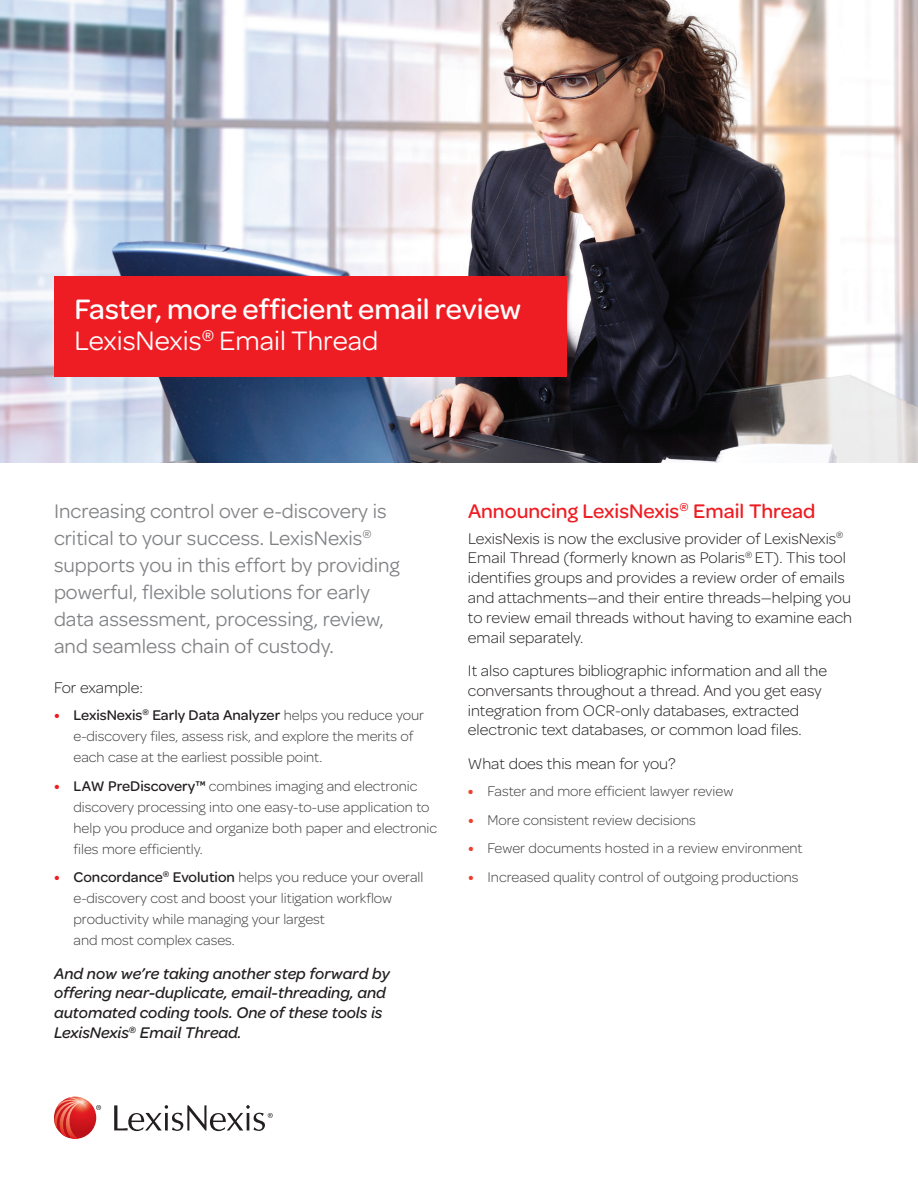
<style>
.page{position:relative;width:918px;height:1188px;background:#fff}
.page>*{position:absolute;margin:0;border:0;box-sizing:border-box;transform-origin:0 0}
.t1{font:500 30px "Omnes";color:#fff}
.t2{font:28.5px "Omnes";color:#fff}
.t3{font:21px/27px "Omnes";color:#808285}
.t4{font:500 21px "Omnes";color:#ee1d23}
.t5{font:300 16.5px/19.8px "Omnes";color:#231f20}
.t6{font:italic 500 16.5px/19.8px "Omnes";color:#231f20}
.t7{font:300 15px/21px "Omnes";color:#3e3e3f}
.s1{font-weight:600;font-size:16.5px;color:#ee1d23}
.s2{font-weight:500;color:#231f20}
.s3{font-weight:600;font-size:16.5px;color:#ef3e2e}
</style>
<div class="page">
<svg style="left:96px;top:1105px;width:5px;height:5px"></svg>
<svg style="left:114px;top:1105px;width:159px;height:26px"></svg>
<svg style="left:54px;top:1097px;width:42px;height:42px"></svg>
<svg style="left:54px;top:1097px;width:35px;height:42px"></svg>
<img style="left:0;top:0;width:918px;height:462px">
<div style="left:54px;top:276px;width:513px;height:101px;background:#ee1d23"></div>
<h1 class="t1" style="left:75px;top:288px;width:448px">Faster, more efficient email review</h1>
<h2 class="t2" style="left:75px;top:322px;width:305px">LexisNexis<sup>®</sup> Email Thread</h2>
<h3 class="t3" style="left:54px;top:496px;width:347px">Increasing control over e-discovery is critical to your success. LexisNexis<sup>® </sup>supports you in this effort by providing powerful, flexible solutions for early data assessment, processing, review, and seamless chain of custody.</h3>
<p class="t5" style="left:54px;top:677px;width:91px">For example:</p>
<p class="t7" style="left:74px;top:704px;width:352px;text-indent:-20px"><span class="s1">•</span> <span class="s2">LexisNexis</span><sup>®</sup> <span class="s2">Early Data Analyzer</span> helps you reduce your e-discovery files, assess risk, and explore the merits of each case at the earliest possible point.</p>
<p class="t7" style="left:74px;top:775px;width:365px;text-indent:-20px"><span class="s1">•</span> <span class="s2">LAW PreDiscovery™</span> combines imaging and electronic discovery processing into one easy-to-use application to help you produce and organize both paper and electronic files more efficiently.</p>
<p class="t7" style="left:74px;top:866px;width:351px;text-indent:-20px"><span class="s1">•</span> <span class="s2">Concordance</span><sup>®</sup> <span class="s2">Evolution</span> helps you reduce your overall e-discovery cost and boost your litigation workflow productivity while managing your largest<br>and most complex cases.</p>
<p class="t6" style="left:54px;top:963px;width:337px">And now we’re taking another step forward by offering near-duplicate, email-threading, and automated coding tools. One of these tools is LexisNexis<sup>®</sup> Email Thread.</p>
<h3 class="t4" style="left:468px;top:496px;width:349px">Announcing LexisNexis<sup>®</sup> Email Thread</h3>
<p class="t5" style="left:468px;top:528px;width:386px">LexisNexis is now the exclusive provider of LexisNexis<sup>® </sup>Email Thread (formerly known as Polaris<sup>®</sup> ET). This tool identifies groups and provides a review order of emails and attachments—and their entire threads—helping you to review email threads without having to examine each email separately.</p>
<p class="t5" style="left:468px;top:660px;width:361px">It also captures bibliographic information and all the conversants throughout a thread. And you get easy integration from OCR-only databases, extracted electronic text databases, or common load files.</p>
<p class="t5" style="left:468px;top:753px;width:209px">What does this mean for you?</p>
<p class="t7" style="left:468px;top:781px;width:267px"><span class="s3">•</span> Faster and more efficient lawyer review</p>
<p class="t7" style="left:468px;top:809px;width:229px"><span class="s3">•</span> More consistent review decisions</p>
<p class="t7" style="left:468px;top:838px;width:336px"><span class="s3">•</span> Fewer documents hosted in a review environment</p>
<p class="t7" style="left:468px;top:866px;width:332px"><span class="s3">•</span> Increased quality control of outgoing productions</p>
</div>
